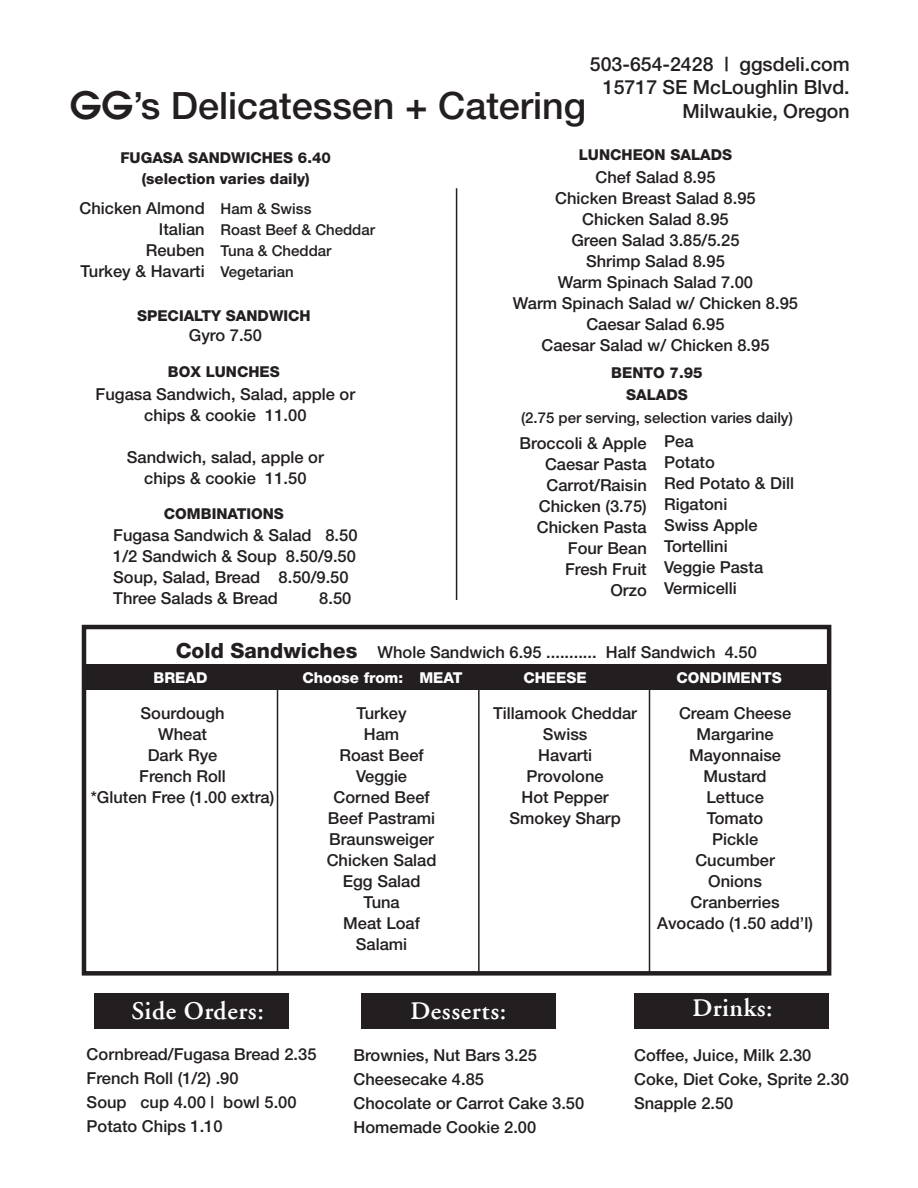
<style>
.page{position:relative;width:918px;height:1188px;background:#fff}
.page>*{position:absolute;margin:0;border:0;box-sizing:border-box;transform-origin:0 0}
.t1{font:500 37.8px "Helvetica Neue";color:#231f20}
.t2{font:600 25.5px "Adobe Garamond LT";letter-spacing:.025em;color:#fff}
.t3{font:500 19.5px/23.4px "Helvetica Neue";color:#231f20;text-align:right}
.t4{font:500 16.5px/21px "Helvetica Neue";color:#231f20;text-align:center}
.t5{font:800 15px/21px "Helvetica Neue LT Std";color:#231f20;text-align:center}
.t6{font:500 15px/21px "Helvetica Neue";color:#231f20}
.t7{font:800 15px "Helvetica Neue LT Std";color:#fff}
.s1{font-family:"Avant Garde";font-weight:600}
.s2{font-family:"Helvetica Neue LT Std";font-weight:800;font-size:21px}
</style>
<div class="page">
<hr style="left:456px;top:188px;width:1px;height:412px;background:#231f20">
<div style="left:82px;top:625px;width:749px;height:351px;border:4px solid #231f20"></div>
<div style="left:94px;top:993px;width:195px;height:36px;background:#231f20"></div>
<div style="left:361px;top:993px;width:195px;height:36px;background:#231f20"></div>
<div style="left:634px;top:993px;width:195px;height:36px;background:#231f20"></div>
<div style="left:84px;top:664px;width:745px;height:25px;background:#231f20"></div>
<hr style="left:277px;top:683px;width:1px;height:291px;background:#231f20">
<hr style="left:478px;top:683px;width:2px;height:290px;background:#231f20">
<hr style="left:649px;top:683px;width:1px;height:291px;background:#231f20">
<p class="t3" style="left:590px;top:52px;width:261px">503-654-2428 | ggsdeli.com<br>15717 SE McLoughlin Blvd.<br>Milwaukie, Oregon</p>
<h1 class="t1" style="left:70px;top:83px;width:518px"><span class="s1">GG</span>’s Delicatessen + Catering</h1>
<p class="t5" style="left:120px;top:147px;width:212px">FUGASA SANDWICHES 6.40 (selection varies daily)</p>
<p class="t4" style="left:79px;top:197px;width:127px;text-align:right">Chicken Almond<br>Italian<br>Reuben<br>Turkey &amp; Havarti</p>
<p class="t6" style="left:221px;top:198px;width:156px">Ham &amp; Swiss<br>Roast Beef &amp; Cheddar<br>Tuna &amp; Cheddar<br>Vegetarian</p>
<p class="t5" style="left:137px;top:305px;width:175px">SPECIALTY SANDWICH</p>
<p class="t4" style="left:189px;top:324px;width:75px">Gyro 7.50</p>
<p class="t5" style="left:168px;top:361px;width:113px">BOX LUNCHES</p>
<p class="t4" style="left:96px;top:383px;width:261px">Fugasa Sandwich, Salad, apple or chips &amp; cookie 11.00</p>
<p class="t4" style="left:127px;top:446px;width:198px">Sandwich, salad, apple or chips &amp; cookie 11.50</p>
<p class="t5" style="left:164px;top:503px;width:122px">COMBINATIONS</p>
<p class="t4" style="left:113px;top:525px;width:246px;text-align:left">Fugasa Sandwich &amp; Salad 8.50<br>1/2 Sandwich &amp; Soup 8.50/9.50<br>Soup, Salad, Bread 8.50/9.50<br>Three Salads &amp; Bread</p>
<p class="t4" style="left:319px;top:588px;width:34px">8.50</p>
<p class="t5" style="left:579px;top:144px;width:155px">LUNCHEON SALADS</p>
<p class="t4" style="left:513px;top:166px;width:287px">Chef Salad 8.95<br>Chicken Breast Salad 8.95<br>Chicken Salad 8.95<br>Green Salad 3.85/5.25<br>Shrimp Salad 8.95<br>Warm Spinach Salad 7.00<br>Warm Spinach Salad w/ Chicken 8.95<br>Caesar Salad 6.95<br>Caesar Salad w/ Chicken 8.95</p>
<p class="t5" style="left:611px;top:362px;width:93px">BENTO 7.95</p>
<p class="t6" style="left:521px;top:407px;width:273px">(2.75 per serving, selection varies daily)</p>
<p class="t5" style="left:626px;top:384px;width:63px">SALADS</p>
<p class="t4" style="left:520px;top:432px;width:129px;text-align:right">Broccoli &amp; Apple<br>Caesar Pasta<br>Carrot/Raisin<br>Chicken (3.75)<br>Chicken Pasta<br>Four Bean<br>Fresh Fruit<br>Orzo</p>
<p class="t4" style="left:664px;top:430px;width:131px;text-align:left">Pea<br>Potato<br>Red Potato &amp; Dill<br>Rigatoni<br>Swiss Apple<br>Tortellini<br>Veggie Pasta<br>Vermicelli</p>
<p class="t4" style="left:176px;top:641px;width:583px"><span class="s2">Cold Sandwiches</span> Whole Sandwich 6.95 ........... Half Sandwich 4.50</p>
<p class="t7" style="left:154px;top:669px;width:55px">BREAD</p>
<p class="t7" style="left:302px;top:669px;width:162px">Choose from: MEAT</p>
<p class="t7" style="left:523px;top:669px;width:65px">CHEESE</p>
<p class="t7" style="left:676px;top:669px;width:107px">CONDIMENTS</p>
<p class="t4" style="left:91px;top:702px;width:185px">Sourdough<br>Wheat<br>Dark Rye<br>French Roll<br>*Gluten Free (1.00 extra)</p>
<p class="t4" style="left:493px;top:702px;width:145px">Tillamook Cheddar<br>Swiss<br>Havarti<br>Provolone<br>Hot Pepper<br>Smokey Sharp</p>
<p class="t4" style="left:657px;top:702px;width:157px">Cream Cheese<br>Margarine<br>Mayonnaise<br>Mustard<br>Lettuce<br>Tomato<br>Pickle<br>Cucumber<br>Onions<br>Cranberries<br>Avocado (1.50 add’l)</p>
<p class="t4" style="left:327px;top:702px;width:111px">Turkey<br>Ham<br>Roast Beef<br>Veggie<br>Corned Beef<br>Beef Pastrami<br>Braunsweiger<br>Chicken Salad<br>Egg Salad<br>Tuna<br>Meat Loaf<br>Salami</p>
<h2 class="t2" style="left:131px;top:997px;width:134px">Side Orders:</h2>
<p class="t4" style="left:87px;top:1042px;width:231px;line-height:24px;text-align:left">Cornbread/Fugasa Bread 2.35<br>French Roll (1/2) .90<br>Soup cup 4.00 | bowl 5.00<br>Potato Chips 1.10</p>
<h2 class="t2" style="left:410px;top:997px;width:98px">Desserts:</h2>
<h2 class="t2" style="left:692px;top:994px;width:82px">Drinks:</h2>
<p class="t4" style="left:354px;top:1043px;width:232px;line-height:24px;text-align:left">Brownies, Nut Bars 3.25<br>Cheesecake 4.85<br>Chocolate or Carrot Cake 3.50<br>Homemade Cookie 2.00</p>
<p class="t4" style="left:634px;top:1043px;width:216px;line-height:24px;text-align:left">Coffee, Juice, Milk 2.30<br>Coke, Diet Coke, Sprite 2.30<br>Snapple 2.50</p>
</div>
